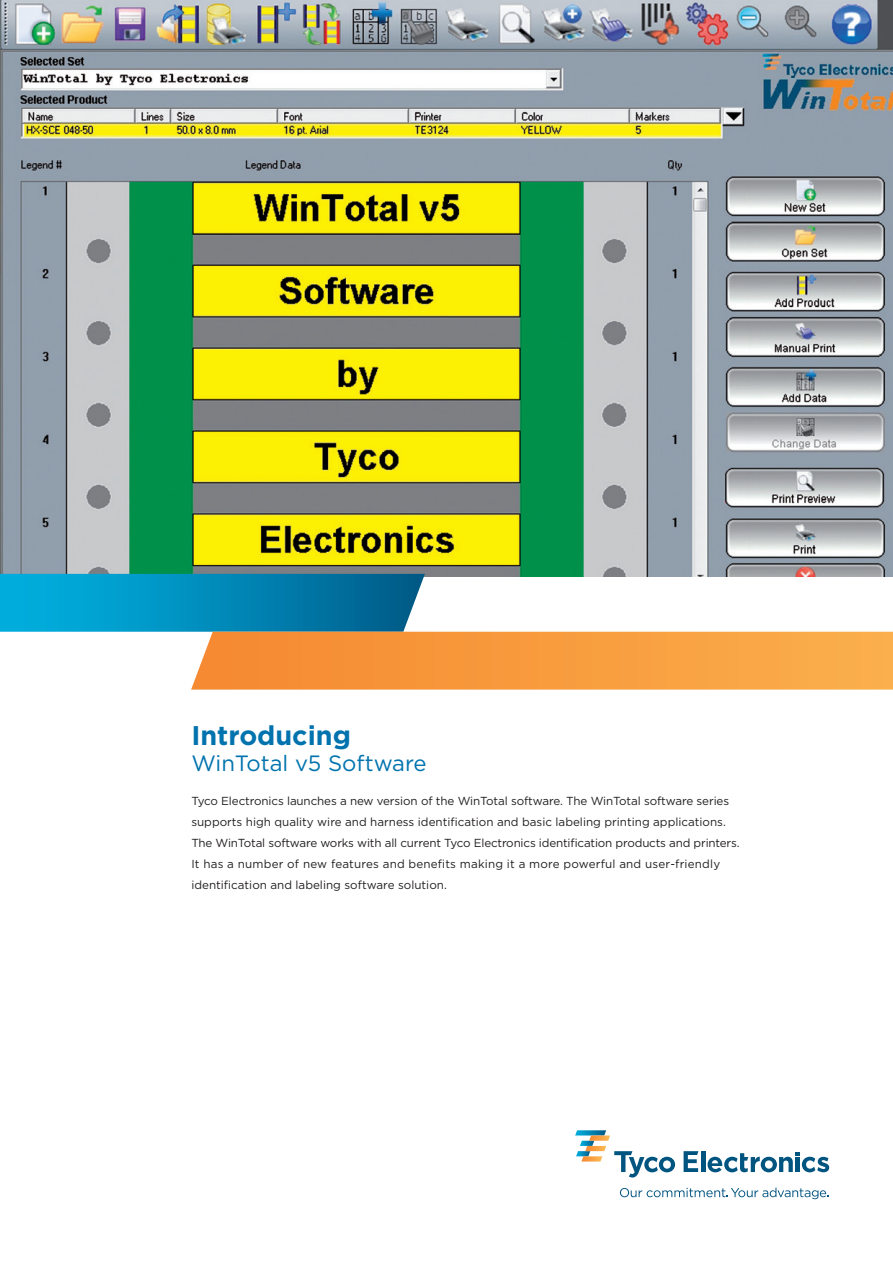
<style>
.page{position:relative;width:893px;height:1263px;background:#fff}
.page>*{position:absolute;margin:0;border:0;box-sizing:border-box;transform-origin:0 0}
.t1{font:700 27px "Gotham";color:#0073ae}
.t2{font:22.2px "Gotham";color:#0073ae}
.t3{font:11.7px/21px "Gotham";letter-spacing:-.005em;color:#231f20}
</style>
<div class="page">
<img style="left:0;top:0;width:893px;height:574px">
<svg style="left:0;top:574px;width:893px;height:116px"></svg>
<svg style="left:684px;top:1151px;width:14px;height:21px"></svg>
<hr style="left:701px;top:1151px;width:4px;height:21px;background:#005480">
<svg style="left:708px;top:1152px;width:121px;height:20px"></svg>
<svg style="left:620px;top:1188px;width:208px;height:11px"></svg>
<svg style="left:575px;top:1130px;width:100px;height:47px"></svg>
<h1 class="t1" style="left:191px;top:717px;width:161px">Introducing</h1>
<h2 class="t2" style="left:191px;top:749px;width:237px">WinTotal v5 Software</h2>
<p class="t3" style="left:191px;top:790px;width:550px">Tyco Electronics launches a new version of the WinTotal software. The WinTotal software series supports high quality wire and harness identification and basic labeling printing applications.<br>The WinTotal software works with all current Tyco Electronics identification products and printers.<br>It has a number of new features and benefits making it a more powerful and user-friendly identification and labeling software solution.</p>
</div>
